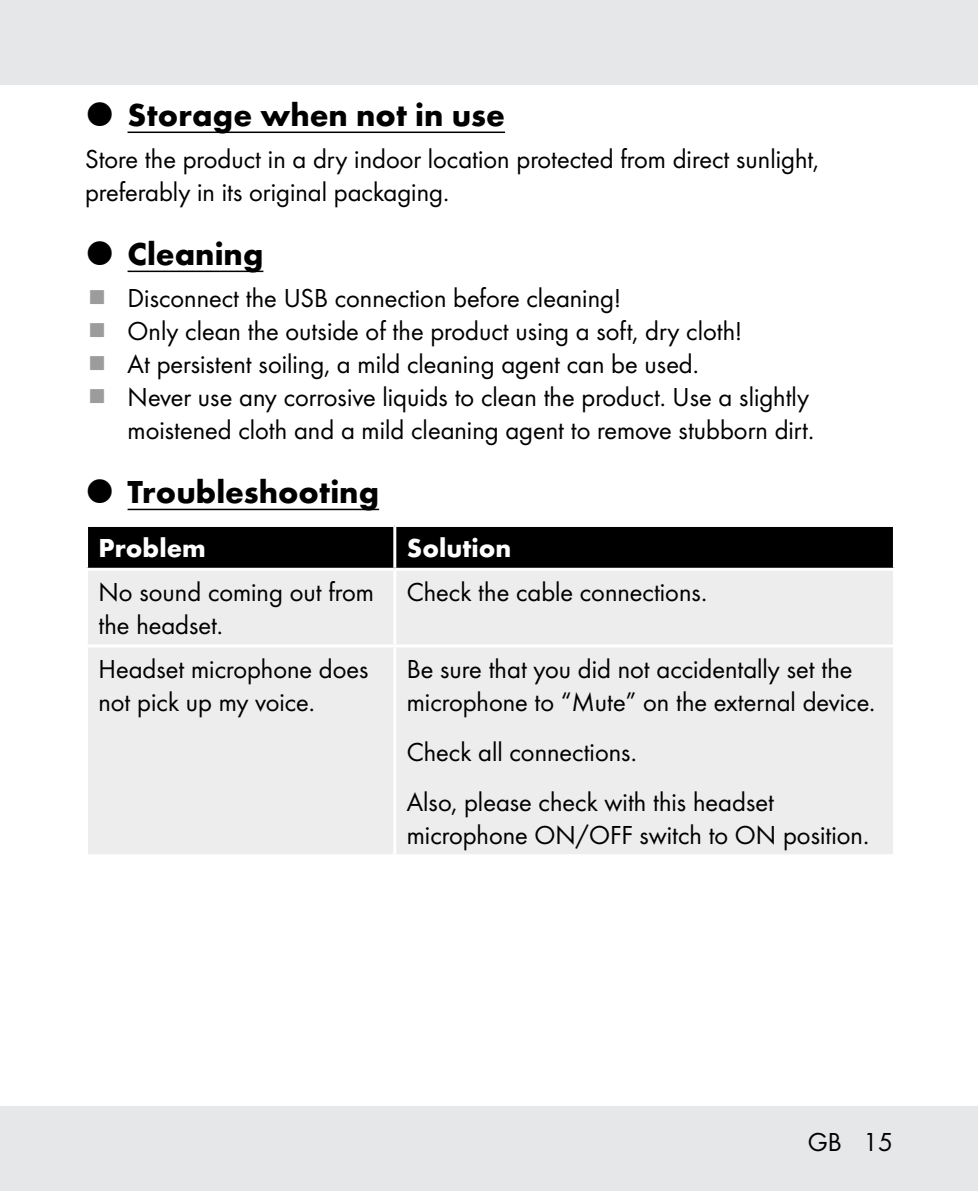
<style>
.page{position:relative;width:978px;height:1191px;background:#fff}
.page>*{position:absolute;margin:0;border:0;box-sizing:border-box;transform-origin:0 0}
.t1{font:700 33px "Futura";color:#000}
.t2{font:27px/33px "Futura Boo";color:#000}
.t3{font:700 27px "Futura";color:#fff}
</style>
<div class="page">
<div style="left:0;top:1106px;width:978px;height:85px;background:#e6e7e8"></div>
<div style="left:0;top:0;width:978px;height:85px;background:#e6e7e8"></div>
<hr style="left:128px;top:131px;width:377px;height:2px;background:#000">
<hr style="left:128px;top:271px;width:135px;height:1px;background:#000">
<hr style="left:128px;top:509px;width:251px;height:1px;background:#000">
<div style="left:88px;top:527px;width:805px;height:41px;background:#000"></div>
<div style="left:88px;top:571px;width:805px;height:283px;background:#ededed"></div>
<hr style="left:393px;top:527px;width:3px;height:41px;background:#fff">
<hr style="left:393px;top:571px;width:3px;height:73px;background:#fff">
<hr style="left:85px;top:644px;width:310px;height:3px;background:#fff">
<hr style="left:395px;top:644px;width:501px;height:3px;background:#fff">
<hr style="left:393px;top:647px;width:3px;height:207px;background:#fff">
<p class="t1" style="left:128px;top:91px;width:379px">Storage when not in use</p>
<p class="t2" style="left:85px;top:141px;width:736px">Store the product in a dry indoor location protected from direct sunlight, preferably in its original packaging.</p>
<p class="t1" style="left:128px;top:230px;width:137px">Cleaning</p>
<p class="t2" style="left:128px;top:280px;width:688px">Disconnect the USB connection before cleaning!<br>Only clean the outside of the product using a soft, dry cloth!<br>At persistent soiling, a mild cleaning agent can be used.<br>Never use any corrosive liquids to clean the product. Use a slightly moistened cloth and a mild cleaning agent to remove stubborn dirt.</p>
<p class="t1" style="left:128px;top:468px;width:253px">Troubleshooting</p>
<p class="t3" style="left:99px;top:528px;width:109px">Problem</p>
<p class="t3" style="left:407px;top:528px;width:106px">Solution</p>
<p class="t2" style="left:99px;top:574px;width:277px">No sound coming out from the headset.</p>
<p class="t2" style="left:407px;top:574px;width:302px">Check the cable connections.</p>
<p class="t2" style="left:99px;top:651px;width:272px">Headset microphone does not pick up my voice.</p>
<p class="t2" style="left:407px;top:651px;width:470px">Be sure that you did not accidentally set the microphone to “Mute” on the external device.</p>
<p class="t2" style="left:407px;top:725px;width:369px;line-height:50.1px">Check all connections.<br>Also, please check with this headset</p>
<p class="t2" style="left:407px;top:817px;width:464px">microphone ON/OFF switch to ON position.</p>
<p class="t2" style="left:808px;top:1123px;width:86px">GB 15</p>
</div>
